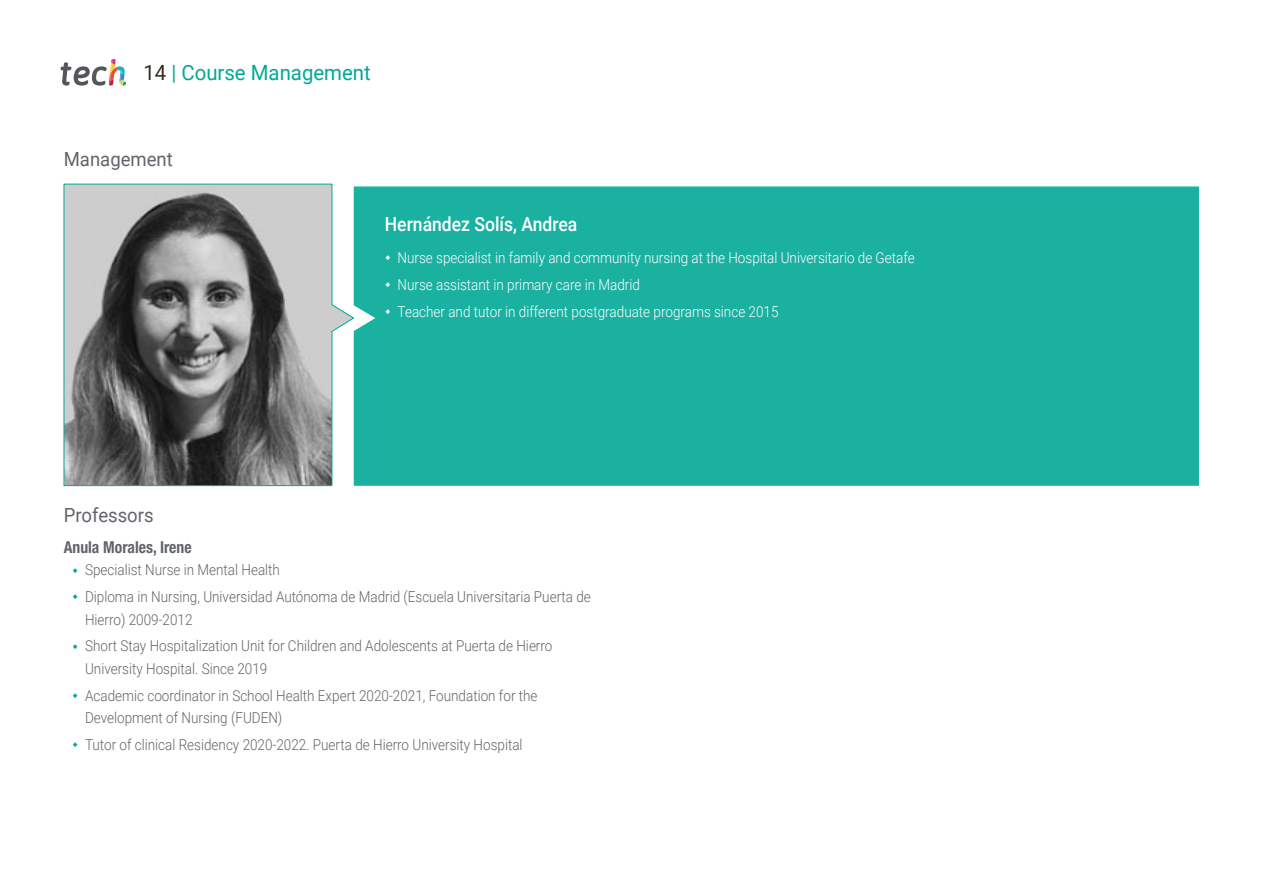
<style>
.page{position:relative;width:1263px;height:893px;background:#fff}
.page>*{position:absolute;margin:0;border:0;box-sizing:border-box;transform-origin:0 0}
.t1{font:21px "Roboto";color:#00a996}
.t2{font:500 19.5px "Roboto";color:#fff;scale:.9 1}
.t3{font:19.5px "Roboto";color:#61646a;scale:.95 1}
.t4{font:700 condensed 16.5px "Helvetica Neue LT Std";color:#61646a;scale:.95 1}
.t5{font:300 15px/26.7px "Roboto";color:#61646a;scale:.9 1}
.t6{font:300 15px/26.7px "Roboto";color:#fff;scale:.9 1}
.s1{color:#312e20}
</style>
<div class="page">
<div style="left:354px;top:186px;width:845px;height:300px;background:#1ab1a0"></div>
<svg style="left:64px;top:184px;width:290px;height:302px;background:#888a8a"></svg>
<svg style="left:61px;top:59px;width:65px;height:27px"></svg>
<svg style="left:386px;top:255px;width:4px;height:5px"></svg>
<svg style="left:386px;top:282px;width:4px;height:5px"></svg>
<svg style="left:386px;top:309px;width:4px;height:5px"></svg>
<h1 class="t1" style="left:144px;top:57px;width:229px"><span class="s1">14</span> | Course Management</h1>
<h2 class="t3" style="left:64px;top:145px;width:116px">Management</h2>
<h2 class="t3" style="left:64px;top:501px;width:96px">Professors</h2>
<h2 class="t2" style="left:385px;top:211px;width:215px">Hernández Solís, Andrea</h2>
<p class="t6" style="left:398px;top:244px;width:576px">Nurse specialist in family and community nursing at the Hospital Universitario de Getafe<br>Nurse assistant in primary care in Madrid<br>Teacher and tutor in different postgraduate programs since 2015</p>
<p class="t4" style="left:64px;top:537px;width:136px">Anula Morales, Irene</p>
<p class="t5" style="left:85px;top:556px;width:564px">Specialist Nurse in Mental Health<br>Diploma in Nursing, Universidad Autónoma de Madrid (Escuela Universitaria Puerta de</p>
<p class="t5" style="left:85px;top:605px;width:521px">Hierro) 2009-2012<br>Short Stay Hospitalization Unit for Children and Adolescents at Puerta de Hierro</p>
<p class="t5" style="left:85px;top:654px;width:504px">University Hospital. Since 2019<br>Academic coordinator in School Health Expert 2020-2021, Foundation for the</p>
<p class="t5" style="left:85px;top:704px;width:488px">Development of Nursing (FUDEN)<br>Tutor of clinical Residency 2020-2022. Puerta de Hierro University Hospital</p>
</div>
